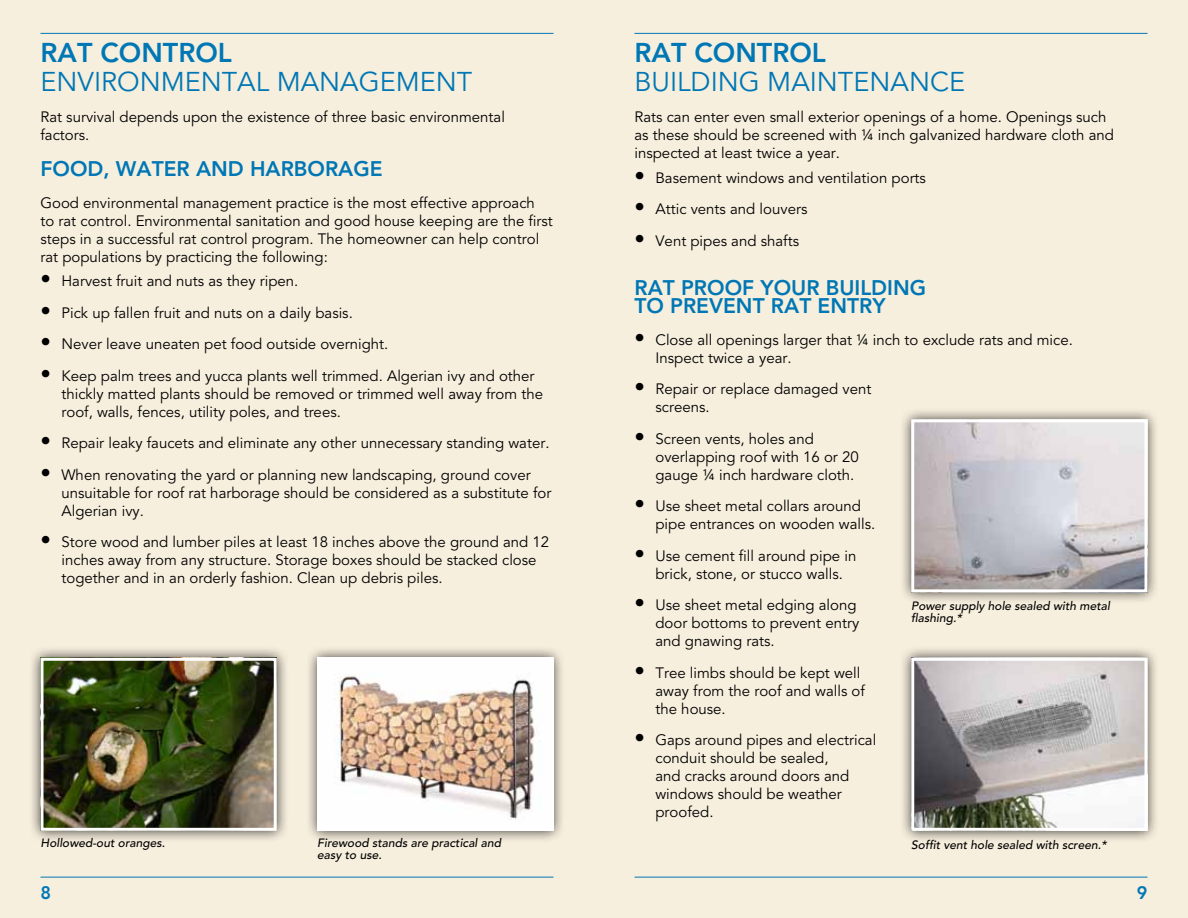
<style>
.page{position:relative;width:1188px;height:918px;background:#fff}
.page>*{position:absolute;margin:0;border:0;box-sizing:border-box;transform-origin:0 0}
.t1{font:27px "Avenir";color:#0077b5}
.t2{font:800 27px "Avenir";color:#0077b5}
.t3{font:800 21px "Avenir";color:#0077b5}
.t4{font:800 18px "Avenir";color:#0077b5}
.t5{font:15px/18px "Avenir";color:#000}
.t6{font:italic 500 12px/12px "Avenir";color:#000}
.s1{font-weight:800;font-size:21px}
</style>
<div class="page">
<div style="left:0;top:0;width:594px;height:918px;background:#f7efde"></div>
<hr style="left:40px;top:877px;width:514px;height:1px;background:#0077b5">
<hr style="left:40px;top:33px;width:514px;height:1px;background:#0077b5">
<div style="left:594px;top:0;width:594px;height:918px;background:#f7efde"></div>
<hr style="left:634px;top:877px;width:514px;height:1px;background:#0077b5">
<hr style="left:634px;top:33px;width:514px;height:1px;background:#0077b5">
<div style="left:28px;top:645px;width:260px;height:197px;background:#000;opacity:.75"></div>
<img style="left:44px;top:662px;width:229px;height:165px">
<div style="left:40px;top:658px;width:237px;height:173px;border:3px solid #fff"></div>
<div style="left:305px;top:645px;width:260px;height:197px;background:#000;opacity:.75"></div>
<img style="left:321px;top:662px;width:229px;height:165px">
<div style="left:317px;top:658px;width:237px;height:173px;border:3px solid #fff"></div>
<div style="left:898px;top:406px;width:261px;height:198px;background:#000;opacity:.75"></div>
<img style="left:915px;top:423px;width:229px;height:165px">
<div style="left:911px;top:419px;width:237px;height:173px;border:3px solid #fff"></div>
<div style="left:898px;top:645px;width:261px;height:197px;background:#000;opacity:.75"></div>
<img style="left:915px;top:662px;width:229px;height:165px">
<div style="left:911px;top:658px;width:237px;height:173px;border:3px solid #fff"></div>
<h1 class="t2" style="left:40px;top:37px;width:193px">RAT CONTROL</h1>
<h1 class="t1" style="left:40px;top:66px;width:35px">Environmental</h1>
<h1 class="t1" style="left:277px;top:66px;width:45px">Management</h1>
<p class="t5" style="left:40px;top:108px;width:466px">Rat survival depends upon the existence of three basic environmental factors.</p>
<h2 class="t3" style="left:40px;top:156px;width:30px">FOOD</h2>
<h2 class="t3" style="left:103px;top:156px;width:48px">, WATER</h2>
<h2 class="t3" style="left:196px;top:156px;width:70px">AND HAR</h2>
<h2 class="t3" style="left:294px;top:156px;width:30px">BORA</h2>
<h2 class="t3" style="left:353px;top:156px;width:28px">GE</h2>
<p class="t5" style="left:40px;top:194px;width:514px">Good environmental management practice is the most effective approach<br>to rat control. Environmental sanitation and good house keeping are the first steps in a successful rat control program. The homeowner can help control rat populations by practicing the following:</p>
<p class="t5" style="left:40px;top:273px;width:259px"><span class="s1">•</span> Harvest fruit and nuts as they ripen.</p>
<p class="t5" style="left:40px;top:304px;width:314px"><span class="s1">•</span> Pick up fallen fruit and nuts on a daily basis.</p>
<p class="t5" style="left:40px;top:336px;width:349px"><span class="s1">•</span> Never leave uneaten pet food outside overnight.</p>
<p class="t5" style="left:62px;top:367px;width:483px;text-indent:-21px"><span class="s1">•</span> Keep palm trees and yucca plants well trimmed. Algerian ivy and other thickly matted plants should be removed or trimmed well away from the roof, walls, fences, utility poles, and trees.</p>
<p class="t5" style="left:40px;top:435px;width:511px"><span class="s1">•</span> Repair leaky faucets and eliminate any other unnecessary standing water.</p>
<p class="t5" style="left:62px;top:466px;width:491px;text-indent:-21px"><span class="s1">•</span> When renovating the yard or planning new landscaping, ground cover unsuitable for roof rat harborage should be considered as a substitute for<br>Algerian ivy.</p>
<p class="t5" style="left:62px;top:534px;width:489px;text-indent:-21px"><span class="s1">•</span> Store wood and lumber piles at least 18 inches above the ground and 12 inches away from any structure. Storage boxes should be stacked close together and in an orderly fashion. Clean up debris piles.</p>
<p class="t6" style="left:40px;top:837px;width:126px">Hollowed-out oranges.</p>
<p class="t6" style="left:317px;top:837px;width:185px">Firewood stands are practical and easy to use.</p>
<h1 class="t2" style="left:634px;top:37px;width:193px">RAT CONTROL</h1>
<h1 class="t1" style="left:634px;top:66px;width:51px">Building</h1>
<h1 class="t1" style="left:767px;top:66px;width:43px">Maintenance</h1>
<p class="t5" style="left:634px;top:108px;width:481px">Rats can enter even small exterior openings of a home. Openings such as these should be screened with ¼ inch galvanized hardware cloth and inspected at least twice a year.</p>
<p class="t5" style="left:634px;top:169px;width:293px"><span class="s1">•</span> Basement windows and ventilation ports</p>
<p class="t5" style="left:634px;top:201px;width:174px"><span class="s1">•</span> Attic vents and louvers</p>
<p class="t5" style="left:634px;top:232px;width:166px"><span class="s1">•</span> Vent pipes and shafts</p>
<h2 class="t3" style="left:634px;top:276px;width:14px">RAT</h2>
<h2 class="t3" style="left:681px;top:276px;width:30px">PROO</h2>
<h2 class="t3" style="left:742px;top:276px;width:35px">F YOUR</h2>
<h2 class="t3" style="left:826px;top:276px;width:26px">BUILDIN</h2>
<h2 class="t3" style="left:910px;top:276px;width:18px">G</h2>
<h2 class="t3" style="left:634px;top:294px;width:63px">TO PREVENT</h2>
<h2 class="t3" style="left:771px;top:294px;width:14px">RAT</h2>
<h2 class="t3" style="left:818px;top:294px;width:15px">ENTRY</h2>
<p class="t5" style="left:656px;top:331px;width:419px;text-indent:-21px"><span class="s1">•</span> Close all openings larger that ¼ inch to exclude rats and mice.<br>Inspect twice a year.</p>
<p class="t5" style="left:656px;top:381px;width:217px;text-indent:-21px"><span class="s1">•</span> Repair or replace damaged vent screens.</p>
<p class="t5" style="left:656px;top:430px;width:205px;text-indent:-21px"><span class="s1">•</span> Screen vents, holes and overlapping roof with 16 or 20 gauge ¼ inch hardware cloth.</p>
<p class="t5" style="left:656px;top:498px;width:221px;text-indent:-21px"><span class="s1">•</span> Use sheet metal collars around pipe entrances on wooden walls.</p>
<p class="t5" style="left:634px;top:547px;width:223px;text-align:center"><span class="s1">•</span> Use cement fill around pipe in brick, stone, or stucco walls.</p>
<p class="t5" style="left:656px;top:597px;width:205px;text-indent:-21px"><span class="s1">•</span> Use sheet metal edging along door bottoms to prevent entry and gnawing rats.</p>
<p class="t5" style="left:656px;top:664px;width:211px;text-indent:-21px"><span class="s1">•</span> Tree limbs should be kept well away from the roof and walls of the house.</p>
<p class="t5" style="left:656px;top:732px;width:222px;text-indent:-21px"><span class="s1">•</span> Gaps around pipes and electrical conduit should be sealed,<br>and cracks around doors and windows should be weather proofed.</p>
<p class="t6" style="left:911px;top:601px;width:200px">Power supply hole sealed with metal flashing.*</p>
<p class="t6" style="left:911px;top:839px;width:197px">Soffit vent hole sealed with screen.*</p>
<p class="t4" style="left:40px;top:882px;width:12px">8</p>
<p class="t4" style="left:1137px;top:882px;width:12px">9</p>
</div>
